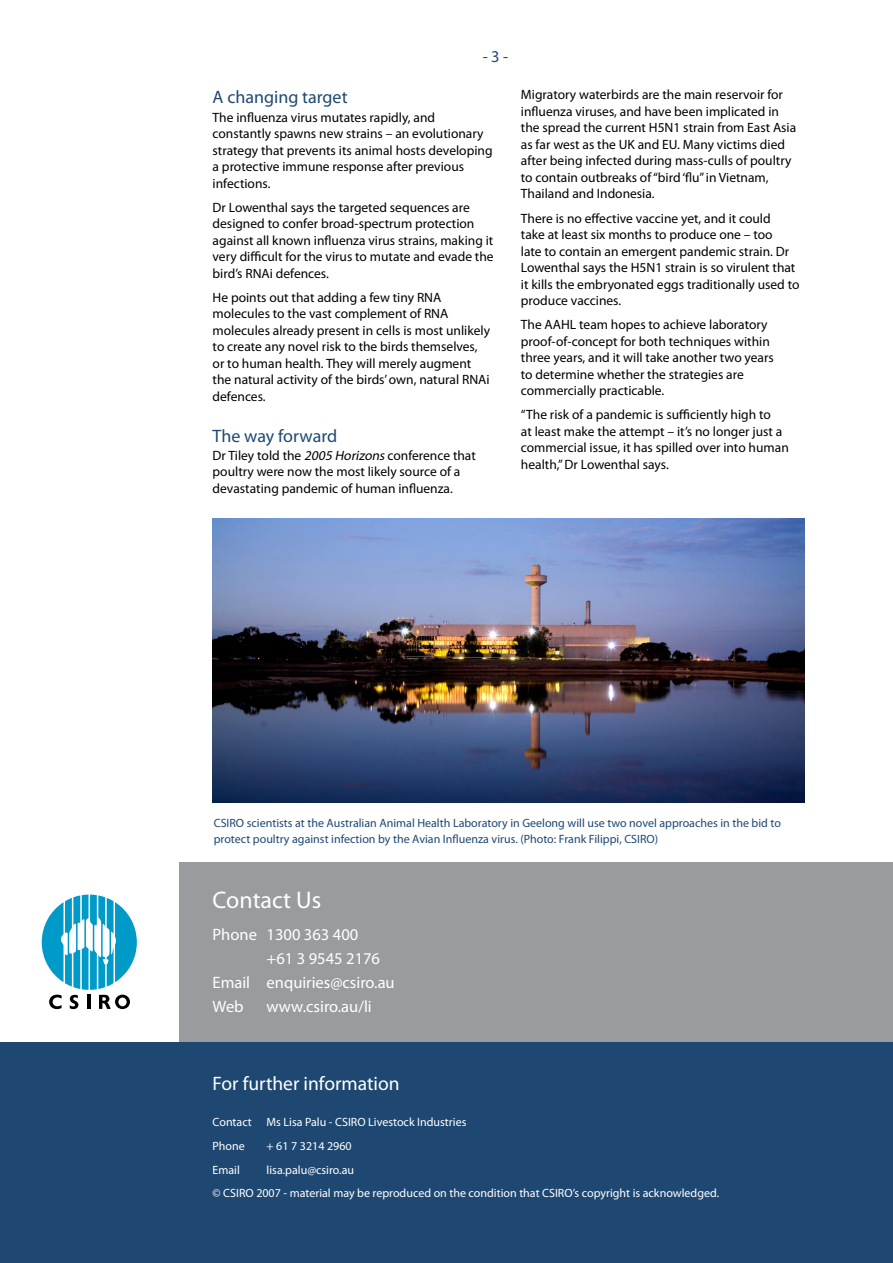
<style>
.page{position:relative;width:893px;height:1263px;background:#fff}
.page>*{position:absolute;margin:0;border:0;box-sizing:border-box;transform-origin:0 0}
.t1{font:24px "Myriad Pro";color:#fff}
.t2{font:19.5px "Myriad Pro";color:#fff}
.t3{font:18px "Myriad Pro";color:#1e4872}
.t4{font:16.5px "Myriad Pro";color:#fff}
.t5{font:16.5px "Myriad Pro";color:#1e4872}
.t6{font:13.5px/16.5px "Myriad Pro";color:#000}
.t7{font:12px/16.5px "Myriad Pro";color:#1e4872}
.t8{font:12px/23.7px "Myriad Pro";color:#fff}
.s1{font-style:italic}
</style>
<div class="page">
<div style="left:179px;top:862px;width:714px;height:185px;background:#999b9e"></div>
<div style="left:0;top:1042px;width:893px;height:221px;background:#1e4872"></div>
<svg style="left:42px;top:894px;width:95px;height:115px"></svg>
<img style="left:212px;top:518px;width:592px;height:285px">
<p class="t5" style="left:483px;top:46px;width:27px">- 3 -</p>
<h3 class="t3" style="left:213px;top:86px;width:136px">A changing target</h3>
<p class="t6" style="left:213px;top:109px;width:281px">The influenza virus mutates rapidly, and constantly spawns new strains – an evolutionary strategy that prevents its animal hosts developing a protective immune response after previous infections.</p>
<p class="t6" style="left:213px;top:199px;width:283px">Dr Lowenthal says the targeted sequences are designed to confer broad-spectrum protection against all known influenza virus strains, making it very difficult for the virus to mutate and evade the bird’s RNAi defences.</p>
<p class="t6" style="left:213px;top:289px;width:279px">He points out that adding a few tiny RNA molecules to the vast complement of RNA molecules already present in cells is most unlikely to create any novel risk to the birds themselves, or to human health. They will merely augment the natural activity of the birds’ own, natural RNAi defences.</p>
<h3 class="t3" style="left:213px;top:425px;width:126px">The way forward</h3>
<p class="t6" style="left:213px;top:447px;width:265px">Dr Tiley told the <span class="s1">2005 Horizons</span> conference that poultry were now the most likely source of a devastating pandemic of human influenza.</p>
<p class="t6" style="left:521px;top:86px;width:277px">Migratory waterbirds are the main reservoir for influenza viruses, and have been implicated in the spread the current H5N1 strain from East Asia as far west as the UK and EU. Many victims died after being infected during mass-culls of poultry to contain outbreaks of “bird ‘flu” in Vietnam, Thailand and Indonesia.</p>
<p class="t6" style="left:521px;top:210px;width:280px">There is no effective vaccine yet, and it could<br>take at least six months to produce one – too<br>late to contain an emergent pandemic strain. Dr Lowenthal says the H5N1 strain is so virulent that it kills the embryonated eggs traditionally used to produce vaccines.</p>
<p class="t6" style="left:521px;top:316px;width:254px">The AAHL team hopes to achieve laboratory proof-of-concept for both techniques within three years, and it will take another two years to determine whether the strategies are commercially practicable.</p>
<p class="t6" style="left:521px;top:406px;width:269px">“The risk of a pandemic is sufficiently high to<br>at least make the attempt – it’s no longer just a commercial issue, it has spilled over into human health,” Dr Lowenthal says.</p>
<p class="t7" style="left:214px;top:814px;width:569px">CSIRO scientists at the Australian Animal Health Laboratory in Geelong will use two novel approaches in the bid to protect poultry against infection by the Avian Influenza virus. (Photo: Frank Filippi, CSIRO)</p>
<h1 class="t1" style="left:213px;top:885px;width:110px">Contact Us</h1>
<p class="t4" style="left:213px;top:924px;width:147px">Phone 1300 363 400</p>
<p class="t4" style="left:267px;top:948px;width:115px">+61 3 9545 2176</p>
<p class="t4" style="left:213px;top:972px;width:184px">Email enquiries@csiro.au</p>
<p class="t4" style="left:213px;top:996px;width:33px">Web</p>
<p class="t4" style="left:267px;top:996px;width:107px">www.csiro.au/li</p>
<h2 class="t2" style="left:213px;top:1071px;width:189px">For further information</h2>
<p class="t8" style="left:213px;top:1110px;width:255px">Contact Ms Lisa Palu - CSIRO Livestock Industries<br>Phone</p>
<p class="t8" style="left:267px;top:1134px;width:87px">+ 61 7 3214 2960</p>
<p class="t8" style="left:213px;top:1157px;width:508px;text-indent:54px">lisa.palu@csiro.au<br>© CSIRO 2007 - material may be reproduced on the condition that CSIRO’s copyright is acknowledged.</p>
<p class="t8" style="left:213px;top:1157px;width:29px">Email</p>
</div>
